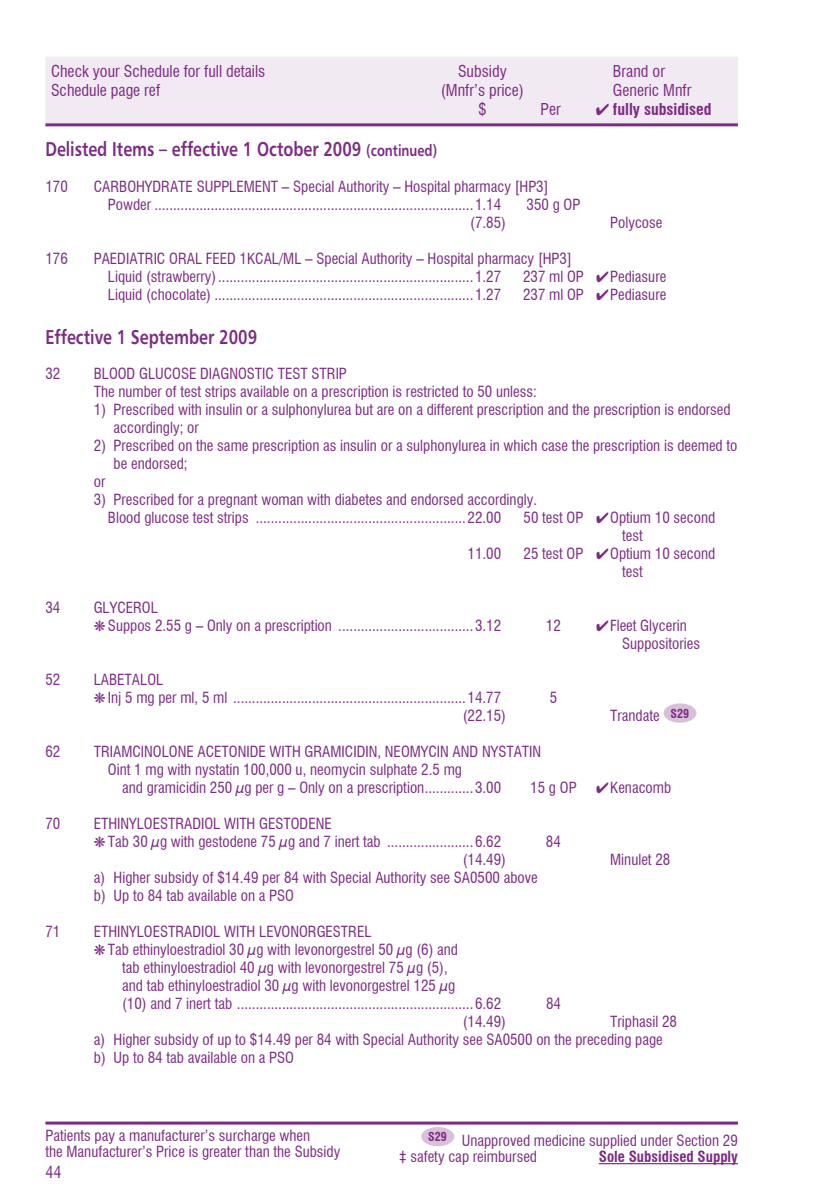
<style>
.page{position:relative;width:840px;height:1191px;background:#fff}
.page>*{position:absolute;margin:0;border:0;box-sizing:border-box;transform-origin:0 0}
.t1{font:20px "Humanist 777 Bold BT";color:#7c2b83;scale:.8 1}
.t2{font:condensed 16px "Swiss 721 BT";color:#7c2b83}
.t3{font:700 condensed 16px "Swiss 721 BT";color:#7c2b83}
.t4{font:condensed 15px/18px "Swiss 721 BT";color:#7c2b83}
.t5{font:700 condensed 15px "Swiss 721 BT";color:#7c2b83}
.s1{font-size:16px}
</style>
<div class="page">
<div style="left:45px;top:57px;width:692px;height:67px;background:#f2eaf3"></div>
<hr style="left:45px;top:123px;width:692px;height:3px;background:#7c2b83">
<hr style="left:45px;top:1121px;width:692px;height:3px;background:#7c2b83">
<hr style="left:598px;top:1163px;width:139px;height:1px;background:#7c2b83">
<div style="left:421px;top:1127px;width:33px;height:19px;background:#d8bfda;border-radius:50%"></div>
<div style="left:663px;top:703px;width:33px;height:19px;background:#d8bfda;border-radius:50%"></div>
<p class="t2" style="left:51px;top:61px;width:216px">Check your Schedule for full details</p>
<p class="t2" style="left:458px;top:61px;width:50px">Subsidy</p>
<p class="t2" style="left:612px;top:61px;width:53px">Brand or</p>
<p class="t2" style="left:51px;top:80px;width:111px">Schedule page ref</p>
<p class="t2" style="left:440px;top:80px;width:85px">(Mnfr’s price)</p>
<p class="t2" style="left:612px;top:80px;width:80px">Generic Mnfr</p>
<p class="t2" style="left:478px;top:100px;width:9px">$</p>
<p class="t2" style="left:540px;top:100px;width:22px">Per</p>
<p class="t3" style="left:595px;top:100px;width:117px">✔ fully subsidised</p>
<h1 class="t1" style="left:45px;top:137px;width:491px">Delisted Items – effective 1 October 2009 <span class="s1">(continued)</span></h1>
<p class="t4" style="left:45px;top:177px;width:24px">170</p>
<p class="t4" style="left:108px;top:177px;width:442px;text-indent:-14px">CARBOHYDRATE SUPPLEMENT – Special Authority – Hospital pharmacy [HP3]<br>Powder .....................................................................................1.14</p>
<p class="t4" style="left:526px;top:195px;width:55px">350 g OP</p>
<p class="t4" style="left:470px;top:213px;width:37px">(7.85)</p>
<p class="t4" style="left:610px;top:213px;width:54px">Polycose</p>
<p class="t4" style="left:45px;top:249px;width:24px">176</p>
<p class="t4" style="left:108px;top:249px;width:465px;text-indent:-14px">PAEDIATRIC ORAL FEED 1KCAL/ML – Special Authority – Hospital pharmacy [HP3]<br>Liquid (strawberry)....................................................................1.27</p>
<p class="t4" style="left:522px;top:267px;width:145px">237 ml OP ✔Pediasure</p>
<p class="t4" style="left:108px;top:285px;width:394px">Liquid (chocolate) .....................................................................1.27</p>
<p class="t4" style="left:522px;top:285px;width:145px">237 ml OP ✔Pediasure</p>
<h1 class="t1" style="left:45px;top:324px;width:266px">Effective 1 September 2009</h1>
<p class="t4" style="left:45px;top:364px;width:16px">32</p>
<p class="t4" style="left:94px;top:364px;width:444px">BLOOD GLUCOSE DIAGNOSTIC TEST STRIP<br>The number of test strips available on a prescription is restricted to 50 unless:</p>
<p class="t4" style="left:113px;top:400px;width:618px;text-indent:-20px">1) Prescribed with insulin or a sulphonylurea but are on a different prescription and the prescription is endorsed accordingly; or</p>
<p class="t4" style="left:94px;top:436px;width:644px">2) Prescribed on the same prescription as insulin or a sulphonylurea in which case the prescription is deemed to</p>
<p class="t4" style="left:113px;top:454px;width:76px">be endorsed;</p>
<p class="t4" style="left:94px;top:472px;width:13px">or</p>
<p class="t4" style="left:108px;top:490px;width:430px;text-indent:-14px">3) Prescribed for a pregnant woman with diabetes and endorsed accordingly.<br>Blood glucose test strips ........................................................22.00</p>
<p class="t4" style="left:621px;top:508px;width:94px;text-indent:-98px">50 test OP ✔Optium 10 second test</p>
<p class="t4" style="left:467px;top:544px;width:35px">11.00</p>
<p class="t4" style="left:621px;top:544px;width:94px;text-indent:-98px">25 test OP ✔Optium 10 second test</p>
<p class="t4" style="left:45px;top:598px;width:16px">34</p>
<p class="t4" style="left:94px;top:598px;width:408px">GLYCEROL<br>❋ Suppos 2.55 g – Only on a prescription ....................................3.12</p>
<p class="t4" style="left:45px;top:670px;width:16px">52</p>
<p class="t4" style="left:94px;top:670px;width:408px">LABETALOL<br>❋ Inj 5 mg per ml, 5 ml ..............................................................14.77</p>
<p class="t4" style="left:545px;top:616px;width:16px">12</p>
<p class="t4" style="left:621px;top:616px;width:79px;text-indent:-26px">✔Fleet Glycerin<br>Suppositories</p>
<p class="t4" style="left:549px;top:688px;width:9px">5</p>
<p class="t4" style="left:462px;top:706px;width:45px">(22.15)</p>
<p class="t4" style="left:610px;top:706px;width:80px">Trandate <sup>S29</sup></p>
<p class="t4" style="left:45px;top:742px;width:16px">62</p>
<p class="t4" style="left:94px;top:742px;width:449px">TRIAMCINOLONE ACETONIDE WITH GRAMICIDIN, NEOMYCIN AND NYSTATIN</p>
<p class="t4" style="left:108px;top:760px;width:355px">Oint 1 mg with nystatin 100,000 u, neomycin sulphate 2.5 mg</p>
<p class="t4" style="left:122px;top:778px;width:380px">and gramicidin 250 μg per g – Only on a prescription.............3.00</p>
<p class="t4" style="left:530px;top:778px;width:48px">15 g OP</p>
<p class="t4" style="left:595px;top:778px;width:77px">✔Kenacomb</p>
<p class="t4" style="left:45px;top:814px;width:16px">70</p>
<p class="t4" style="left:94px;top:814px;width:408px">ETHINYLOESTRADIOL WITH GESTODENE<br>❋ Tab 30 μg with gestodene 75 μg and 7 inert tab .......................6.62</p>
<p class="t4" style="left:545px;top:832px;width:16px">84</p>
<p class="t4" style="left:462px;top:850px;width:45px">(14.49)</p>
<p class="t4" style="left:610px;top:850px;width:62px">Minulet 28</p>
<p class="t4" style="left:94px;top:868px;width:445px">a) Higher subsidy of $14.49 per 84 with Special Authority see SA0500 above b) Up to 84 tab available on a PSO</p>
<p class="t4" style="left:45px;top:922px;width:16px">71</p>
<p class="t4" style="left:94px;top:922px;width:279px">ETHINYLOESTRADIOL WITH LEVONORGESTREL</p>
<p class="t4" style="left:94px;top:940px;width:365px">❋ Tab ethinyloestradiol 30 μg with levonorgestrel 50 μg (6) and</p>
<p class="t4" style="left:122px;top:958px;width:327px">tab ethinyloestradiol 40 μg with levonorgestrel 75 μg (5),</p>
<p class="t4" style="left:122px;top:976px;width:334px">and tab ethinyloestradiol 30 μg with levonorgestrel 125 μg</p>
<p class="t4" style="left:122px;top:994px;width:380px">(10) and 7 inert tab ...............................................................6.62</p>
<p class="t4" style="left:545px;top:994px;width:16px">84</p>
<p class="t4" style="left:462px;top:1012px;width:45px">(14.49)</p>
<p class="t4" style="left:94px;top:1012px;width:584px;text-indent:516px">Triphasil 28 a) Higher subsidy of up to $14.49 per 84 with Special Authority see SA0500 on the preceding page b) Up to 84 tab available on a PSO</p>
<p class="t4" style="left:45px;top:1127px;width:296px;line-height:16px">Patients pay a manufacturer’s surcharge when<br>the Manufacturer’s Price is greater than the Subsidy</p>
<p class="t4" style="left:399px;top:1132px;width:340px;line-height:16px;text-indent:29px"><sup>S29</sup> Unapproved medicine supplied under Section 29 ‡ safety cap reimbursed</p>
<p class="t5" style="left:598px;top:1147px;width:140px">Sole Subsidised Supply</p>
<p class="t2" style="left:45px;top:1162px;width:17px">44</p>
</div>
